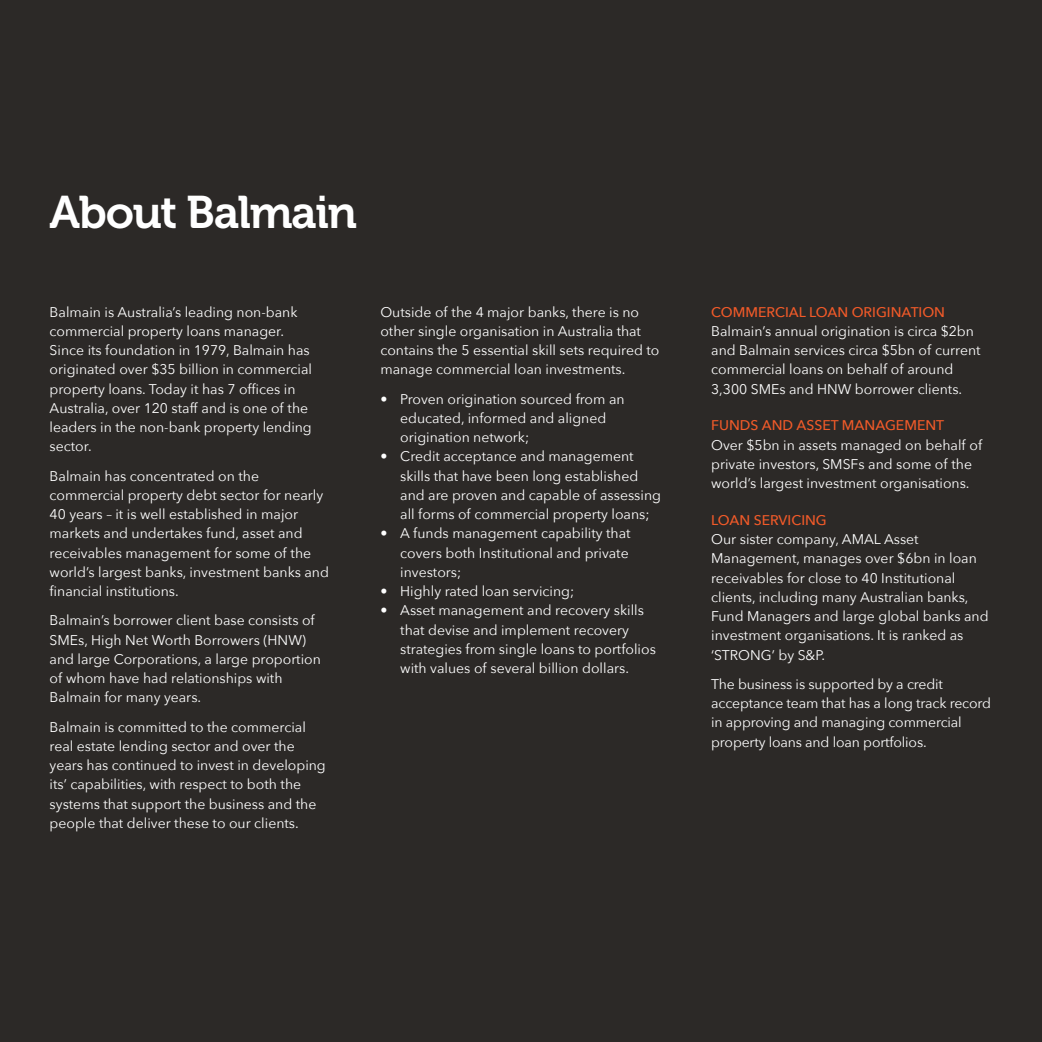
<style>
.page{position:relative;width:1042px;height:1042px;background:#2c2927}
.page>*{position:absolute;margin:0;border:0;box-sizing:border-box;transform-origin:0 0}
.t1{font:45.5px "Museo 700";letter-spacing:-.03em;color:#fff}
.t2{font:14px/19.2px "Avenir Next";color:#fff}
.t3{font:500 14px "Avenir Next";color:#f15a29}
</style>
<div class="page">
<h1 class="t1" style="left:50px;top:187px;width:309px">About Balmain</h1>
<p class="t2" style="left:50px;top:302px;width:264px">Balmain is Australia’s leading non-bank commercial property loans manager.<br>Since its foundation in 1979, Balmain has originated over $35 billion in commercial property loans. Today it has 7 offices in Australia, over 120 staff and is one of the leaders in the non-bank property lending sector.</p>
<p class="t2" style="left:50px;top:465px;width:281px">Balmain has concentrated on the commercial property debt sector for nearly 40 years – it is well established in major markets and undertakes fund, asset and receivables management for some of the world’s largest banks, investment banks and financial institutions.</p>
<p class="t2" style="left:50px;top:610px;width:273px">Balmain’s borrower client base consists of SMEs, High Net Worth Borrowers (HNW) and large Corporations, a large proportion of whom have had relationships with Balmain for many years.</p>
<p class="t2" style="left:50px;top:716px;width:278px">Balmain is committed to the commercial real estate lending sector and over the years has continued to invest in developing its’ capabilities, with respect to both the systems that support the business and the people that deliver these to our clients.</p>
<p class="t2" style="left:380px;top:302px;width:281px">Outside of the 4 major banks, there is no other single organisation in Australia that contains the 5 essential skill sets required to manage commercial loan investments.</p>
<p class="t2" style="left:400px;top:388px;width:226px;text-indent:-20px">• Proven origination sourced from an educated, informed and aligned origination network;</p>
<p class="t2" style="left:400px;top:446px;width:262px;text-indent:-20px">• Credit acceptance and management skills that have been long established and are proven and capable of assessing all forms of commercial property loans;</p>
<p class="t2" style="left:400px;top:523px;width:232px;text-indent:-20px">• A funds management capability that covers both Institutional and private investors;</p>
<p class="t2" style="left:380px;top:581px;width:195px">• Highly rated loan servicing;</p>
<p class="t2" style="left:400px;top:600px;width:257px;text-indent:-20px">• Asset management and recovery skills that devise and implement recovery strategies from single loans to portfolios with values of several billion dollars.</p>
<p class="t3" style="left:711px;top:300px;width:235px">COMMERCIAL LOAN ORIGINATION</p>
<p class="t2" style="left:711px;top:321px;width:271px">Balmain’s annual origination is circa $2bn and Balmain services circa $5bn of current commercial loans on behalf of around 3,300 SMEs and HNW borrower clients.</p>
<p class="t3" style="left:711px;top:413px;width:234px">FUNDS AND ASSET MANAGEMENT</p>
<p class="t2" style="left:711px;top:434px;width:272px">Over $5bn in assets managed on behalf of private investors, SMSFs and some of the world’s largest investment organisations.</p>
<p class="t3" style="left:711px;top:508px;width:117px">LOAN SERVICING</p>
<p class="t2" style="left:711px;top:529px;width:279px">Our sister company, AMAL Asset Management, manages over $6bn in loan receivables for close to 40 Institutional clients, including many Australian banks, Fund Managers and large global banks and investment organisations. It is ranked as ‘STRONG’ by S&amp;P.</p>
<p class="t2" style="left:711px;top:673px;width:281px">The business is supported by a credit acceptance team that has a long track record in approving and managing commercial property loans and loan portfolios.</p>
</div>
